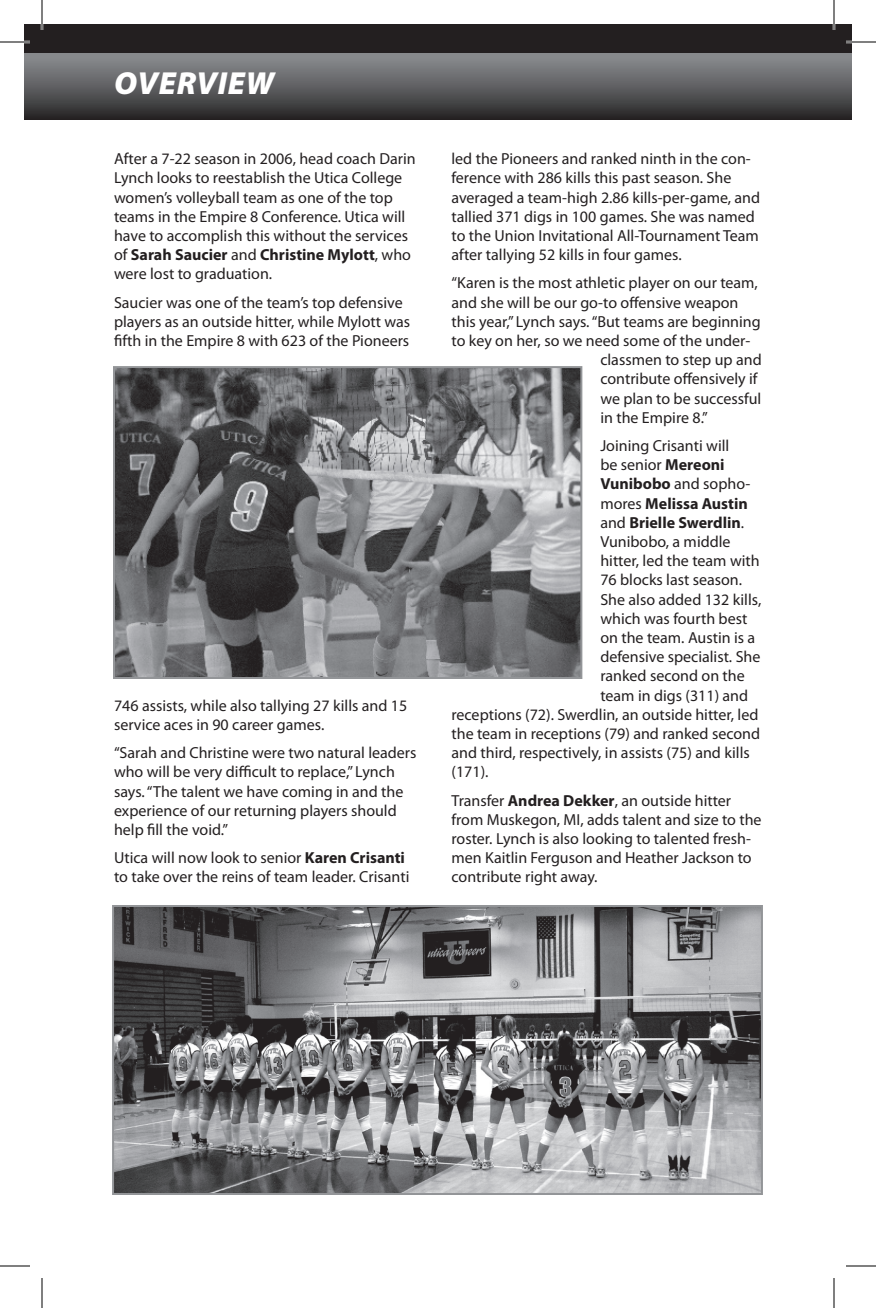
<style>
.page{position:relative;width:876px;height:1308px;background:#fff}
.page>*{position:absolute;margin:0;border:0;box-sizing:border-box;transform-origin:0 0}
.t1{font:italic 900 32px "Myriad Pro";letter-spacing:.02em;color:#fff}
.t2{font:16px/19.2px "Myriad Pro";color:#231f20}
.t3{font:700 16px "Myriad Pro";color:#231f20}
.s1{font-weight:700}
.s2{font-weight:400}
</style>
<div class="page">
<img style="left:116px;top:369px;width:463px;height:307px">
<div style="left:113px;top:366px;width:469px;height:313px;border:2px solid #939598"></div>
<svg style="left:834px;top:53px;width:18px;height:67px"></svg>
<div style="left:834px;top:24px;width:18px;height:29px;background:#231f20"></div>
<svg style="left:24px;top:53px;width:810px;height:67px;background:#5b5c5e"></svg>
<div style="left:24px;top:24px;width:810px;height:29px;background:#231f20"></div>
<img style="left:115px;top:908px;width:645px;height:284px">
<div style="left:112px;top:905px;width:651px;height:290px;border:2px solid #939598"></div>
<hr style="left:0;top:41px;width:30px;height:2px;background:#fff">
<hr style="left:846px;top:41px;width:30px;height:2px;background:#fff">
<hr style="left:41px;top:0;width:2px;height:30px;background:#fff">
<hr style="left:833px;top:0;width:2px;height:30px;background:#fff">
<hr style="left:0;top:42px;width:30px;height:1px;background:#000">
<hr style="left:846px;top:42px;width:30px;height:1px;background:#000">
<hr style="left:0;top:1266px;width:30px;height:1px;background:#000">
<hr style="left:846px;top:1266px;width:30px;height:1px;background:#000">
<hr style="left:42px;top:0;width:1px;height:30px;background:#000">
<hr style="left:42px;top:1278px;width:1px;height:30px;background:#000">
<hr style="left:834px;top:0;width:1px;height:30px;background:#000">
<hr style="left:834px;top:1278px;width:1px;height:30px;background:#000">
<h1 class="t1" style="left:114px;top:62px;width:161px">OVERVIEW</h1>
<p class="t2" style="left:114px;top:149px;width:303px">After a 7-22 season in 2006, head coach Darin Lynch looks to reestablish the Utica College women’s volleyball team as one of the top teams in the Empire 8 Conference. Utica will have to accomplish this without the services of <span class="s1">Sarah Saucier</span> and <span class="s1">Christine Mylott</span>, who were lost to graduation.</p>
<p class="t2" style="left:114px;top:292px;width:298px">Saucier was one of the team’s top defensive players as an outside hitter, while Mylott was fifth in the Empire 8 with 623 of the Pioneers</p>
<p class="t2" style="left:114px;top:696px;width:295px">746 assists, while also tallying 27 kills and 15 service aces in 90 career games.</p>
<p class="t2" style="left:114px;top:743px;width:304px">“Sarah and Christine were two natural leaders who will be very difficult to replace,” Lynch says. “The talent we have coming in and the experience of our returning players should help fill the void.”</p>
<p class="t2" style="left:114px;top:848px;width:297px">Utica will now look to senior <span class="s1">Karen Crisanti </span>to take over the reins of team leader. Crisanti</p>
<p class="t2" style="left:452px;top:149px;width:310px">led the Pioneers and ranked ninth in the con&shy;ference with 286 kills this past season. She averaged a team-high 2.86 kills-per-game, and tallied 371 digs in 100 games. She was named to the Union Invitational All-Tournament Team after tallying 52 kills in four games.</p>
<p class="t2" style="left:452px;top:273px;width:308px">“Karen is the most athletic player on our team,</p>
<p class="t2" style="left:452px;top:292px;width:289px">and she will be our go-to offensive weapon</p>
<p class="t2" style="left:452px;top:312px;width:311px">this year,” Lynch says. “But teams are beginning</p>
<p class="t2" style="left:452px;top:331px;width:300px">to key on her, so we need some of the under-</p>
<p class="t2" style="left:600px;top:350px;width:163px">classmen to step up and</p>
<p class="t2" style="left:600px;top:369px;width:159px">contribute offensively if</p>
<p class="t2" style="left:600px;top:388px;width:163px">we plan to be successful</p>
<p class="t2" style="left:600px;top:408px;width:109px">in the Empire 8.”</p>
<p class="t2" style="left:600px;top:436px;width:130px">Joining Crisanti will</p>
<p class="t2" style="left:600px;top:455px;width:126px">be senior <span class="s1">Mereoni</span></p>
<p class="t2" style="left:600px;top:474px;width:151px"><span class="s1">Vunibobo</span> and sopho-</p>
<p class="t3" style="left:600px;top:493px;width:149px"><span class="s2">mores</span> Melissa Austin</p>
<p class="t3" style="left:600px;top:512px;width:145px"><span class="s2">and</span> Brielle Swerdlin<span class="s2">.</span></p>
<p class="t2" style="left:600px;top:532px;width:132px">Vunibobo, a middle</p>
<p class="t2" style="left:600px;top:551px;width:161px">hitter, led the team with</p>
<p class="t2" style="left:600px;top:570px;width:143px">76 blocks last season.</p>
<p class="t2" style="left:600px;top:589px;width:162px">She also added 132 kills,</p>
<p class="t2" style="left:600px;top:609px;width:148px">which was fourth best</p>
<p class="t2" style="left:600px;top:628px;width:156px">on the team. Austin is a</p>
<p class="t2" style="left:600px;top:647px;width:162px">defensive specialist. She</p>
<p class="t2" style="left:600px;top:666px;width:146px">ranked second on the</p>
<p class="t2" style="left:600px;top:685px;width:149px">team in digs (311) and</p>
<p class="t2" style="left:452px;top:705px;width:308px">receptions (72). Swerdlin, an outside hitter, led</p>
<p class="t2" style="left:452px;top:724px;width:310px">the team in receptions (79) and ranked second</p>
<p class="t2" style="left:452px;top:743px;width:300px">and third, respectively, in assists (75) and kills</p>
<p class="t2" style="left:452px;top:762px;width:39px">(171).</p>
<p class="t2" style="left:452px;top:790px;width:312px">Transfer <span class="s1">Andrea Dekker</span>, an outside hitter from Muskegon, MI, adds talent and size to the roster. Lynch is also looking to talented fresh&shy;men Kaitlin Ferguson and Heather Jackson to contribute right away.</p>
</div>
